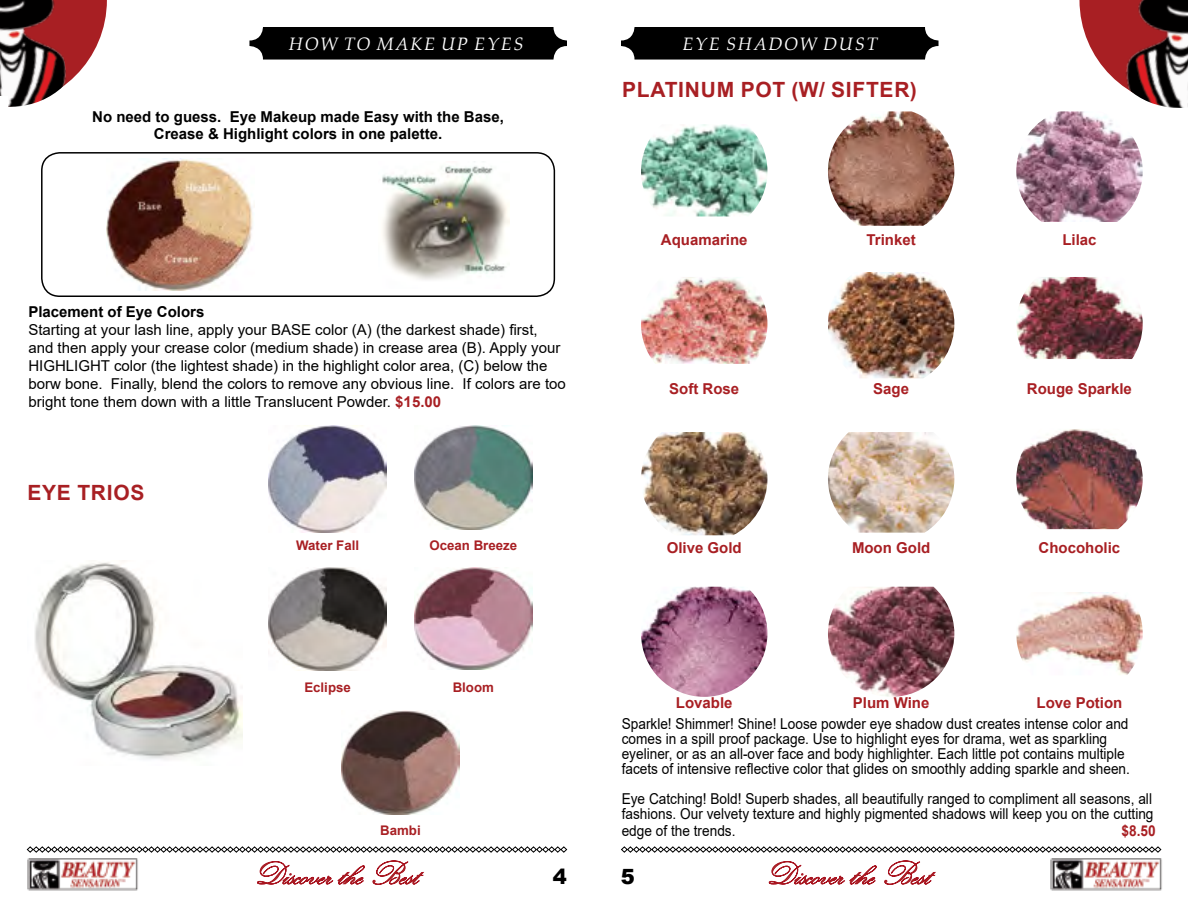
<style>
.page{position:relative;width:1188px;height:918px;background:#fff}
.page>*{position:absolute;margin:0;border:0;box-sizing:border-box;transform-origin:0 0}
.t1{font:700 21px "Arial";letter-spacing:.035em;color:#a81f23}
.t2{font:900 21px "Arial";color:#000}
.t3{font:italic 18px "Palatino Linotype";letter-spacing:.095em;color:#fff}
.t4{font:15px/15px "Arial";color:#000;scale:.91 1}
.t5{font:15px/18px "Arial";color:#000}
.t6{font:700 15px/16.5px "Arial";color:#000;text-align:center}
.t7{font:700 15px "Arial";color:#a81f23}
.t8{font:700 15px "Arial";color:#a81f23;scale:.91 1}
.t9{font:700 13.2px "Arial";color:#a81f23}
.s1{font-weight:700;color:#a81f23}
</style>
<div class="page">
<img style="left:27px;top:858px;width:111px;height:33px">
<svg style="left:257px;top:861px;width:108px;height:24px"></svg>
<svg style="left:372px;top:860px;width:52px;height:25px"></svg>
<svg style="left:769px;top:861px;width:108px;height:24px"></svg>
<svg style="left:884px;top:860px;width:52px;height:25px"></svg>
<img style="left:1051px;top:858px;width:111px;height:33px">
<svg style="left:27px;top:846px;width:540px;height:7px"></svg>
<svg style="left:621px;top:846px;width:541px;height:7px"></svg>
<div style="left:621px;top:27px;width:318px;height:33px;background:#000;border-radius:14px"></div>
<div style="left:249px;top:27px;width:318px;height:33px;background:#000;border-radius:14px"></div>
<svg style="left:1079px;top:0;width:109px;height:107px"></svg>
<svg style="left:67px;top:0;width:40px;height:83px"></svg>
<img style="left:0;top:0;width:67px;height:107px">
<div style="left:0;top:96px;width:8px;height:15px;background:#fff"></div>
<div style="left:41px;top:152px;width:514px;height:145px;border:2px solid #000;border-radius:18px"></div>
<img style="left:35px;top:562px;width:208px;height:198px">
<img style="left:382px;top:165px;width:128px;height:115px">
<img style="left:269px;top:425px;width:118px;height:107px">
<img style="left:269px;top:567px;width:118px;height:104px">
<img style="left:342px;top:711px;width:117px;height:104px">
<img style="left:414px;top:425px;width:118px;height:105px">
<img style="left:414px;top:567px;width:118px;height:103px">
<img style="left:641px;top:124px;width:126px;height:92px">
<img style="left:641px;top:277px;width:126px;height:87px">
<img style="left:641px;top:432px;width:126px;height:103px">
<img style="left:641px;top:587px;width:126px;height:110px">
<img style="left:828px;top:111px;width:126px;height:115px">
<img style="left:828px;top:272px;width:126px;height:106px">
<img style="left:828px;top:432px;width:126px;height:101px">
<img style="left:828px;top:587px;width:126px;height:110px">
<img style="left:1016px;top:111px;width:127px;height:111px">
<img style="left:1016px;top:277px;width:127px;height:82px">
<img style="left:1016px;top:429px;width:127px;height:100px">
<img style="left:1016px;top:592px;width:127px;height:83px">
<img style="left:107px;top:159px;width:146px;height:131px">
<p class="t3" style="left:289px;top:31px;width:236px">HOW TO MAKE UP EYES</p>
<p class="t6" style="left:92px;top:109px;width:413px">No need to guess. Eye Makeup made Easy with the Base,<br>Crease &amp; Highlight colors in one palette.</p>
<p class="t6" style="left:28px;top:303px;width:177px">Placement of Eye Colors</p>
<p class="t5" style="left:28px;top:320px;width:539px">Starting at your lash line, apply your BASE color (A) (the darkest shade) first, and then apply your crease color (medium shade) in crease area (B). Apply your HIGHLIGHT color (the lightest shade) in the highlight color area, (C) below the borw bone. Finally, blend the colors to remove any obvious line. If colors are too bright tone them down with a little Translucent Powder. <span class="s1">$15.00</span></p>
<h1 class="t1" style="left:27px;top:478px;width:119px">Eye Trios</h1>
<p class="t9" style="left:296px;top:536px;width:64px">Water Fall</p>
<p class="t9" style="left:429px;top:536px;width:89px">Ocean Breeze</p>
<p class="t9" style="left:304px;top:678px;width:48px">Eclipse</p>
<p class="t9" style="left:453px;top:678px;width:43px">Bloom</p>
<p class="t9" style="left:380px;top:821px;width:42px">Bambi</p>
<p class="t3" style="left:682px;top:31px;width:197px">EYE SHADOW DUST</p>
<h1 class="t1" style="left:622px;top:75px;width:245px">Platinum Pot (w/ sifte</h1>
<h1 class="t1" style="left:894px;top:75px;width:24px">r)</h1>
<p class="t7" style="left:661px;top:230px;width:88px">Aquamarine</p>
<p class="t7" style="left:867px;top:230px;width:51px">Trinket</p>
<p class="t7" style="left:1062px;top:230px;width:36px">Lilac</p>
<p class="t7" style="left:669px;top:378px;width:72px">Soft Rose</p>
<p class="t7" style="left:873px;top:378px;width:37px">Sage</p>
<p class="t7" style="left:1027px;top:378px;width:107px">Rouge Sparkle</p>
<p class="t7" style="left:667px;top:537px;width:77px">Olive Gold</p>
<p class="t7" style="left:852px;top:537px;width:80px">Moon Gold</p>
<p class="t7" style="left:1039px;top:537px;width:83px">Chocoholic</p>
<p class="t7" style="left:1037px;top:692px;width:87px">Love Potion</p>
<p class="t4" style="left:622px;top:716px;width:560px">Sparkle! Shimmer! Shine! Loose powder eye shadow dust creates intense color and comes in a spill proof package. Use to highlight eyes for drama, wet as sparkling eyeliner, or as an all-over face and body highlighter. Each little pot contains multiple facets of intensive reflective color that glides on smoothly adding sparkle and sheen.</p>
<p class="t4" style="left:622px;top:791px;width:586px">Eye Catching! Bold! Superb shades, all beautifully ranged to compliment all seasons, all fashions. Our velvety texture and highly pigmented shadows will keep you on the cutting</p>
<p class="t4" style="left:622px;top:823px;width:127px">edge of the trends.</p>
<p class="t8" style="left:1122px;top:820px;width:39px">$8.50</p>
<p class="t7" style="left:676px;top:692px;width:58px">Lovable</p>
<p class="t7" style="left:853px;top:692px;width:78px">Plum Wine</p>
<h1 class="t2" style="left:553px;top:861px;width:16px">4</h1>
<h1 class="t2" style="left:621px;top:861px;width:16px">5</h1>
</div>
